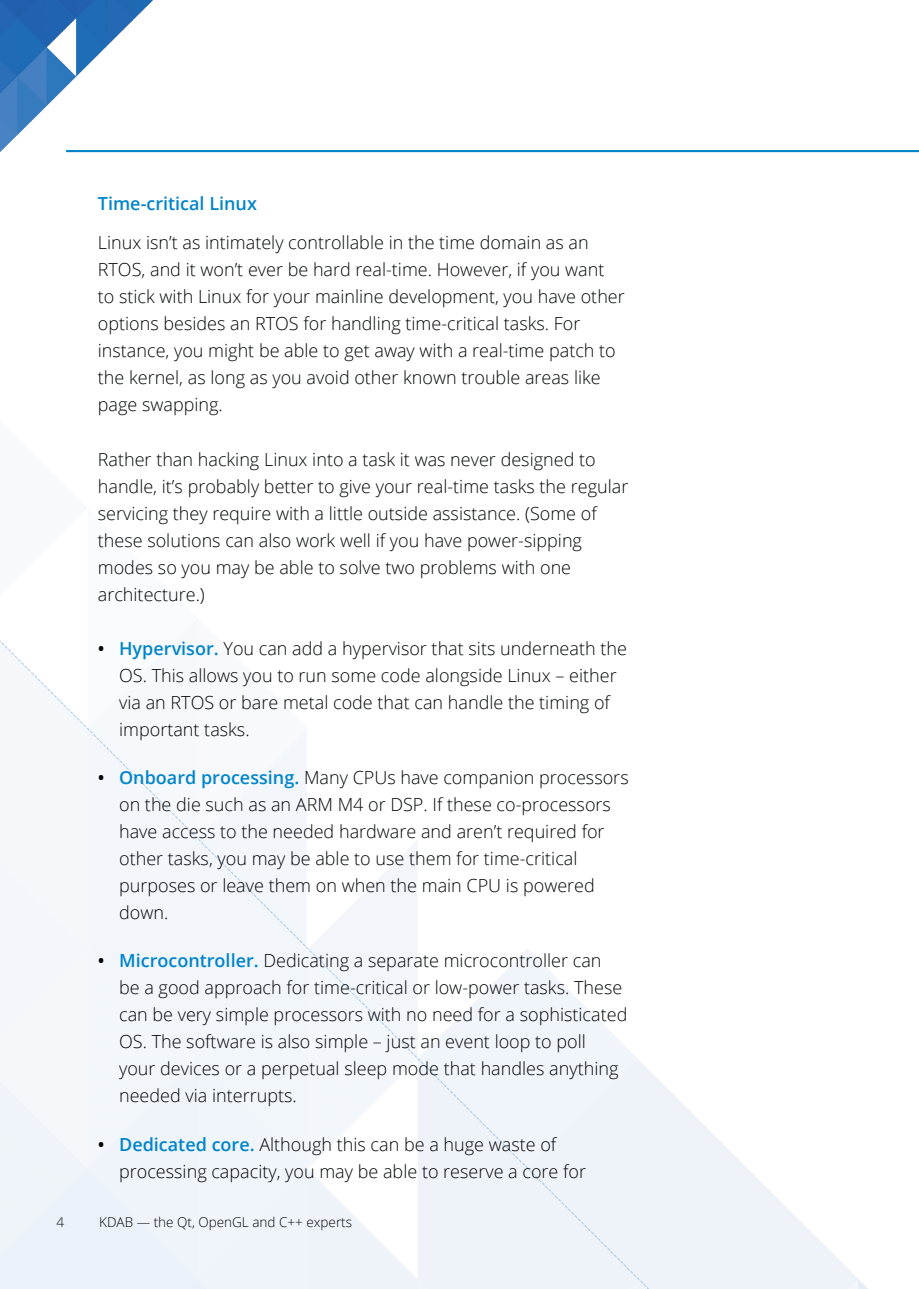
<style>
.page{position:relative;width:919px;height:1289px;background:#fff}
.page>*{position:absolute;margin:0;border:0;box-sizing:border-box;transform-origin:0 0}
.Body_Text{font:300 18px/27px "Open Sans";color:#030505}
.Section_Subtitle{font:600 18px "Open Sans";color:#0084ca}
.t1{font:300 13.5px "Open Sans";color:#030505}
.s1{font-weight:600}
.s2{font-weight:600;color:#0084ca}
</style>
<div class="page">
<img style="left:0;top:640px;width:867px;height:648px">
<img style="left:0;top:0;width:180px;height:153px">
<hr style="left:66px;top:150px;width:852px;height:2px;background:#0084ca">
<p class="Section_Subtitle" style="left:98px;top:191px;width:160px">Time-critical Linux</p>
<p class="Body_Text" style="left:98px;top:229px;width:528px">Linux isn’t as intimately controllable in the time domain as an RTOS, and it won’t ever be hard real-time. However, if you want to stick with Linux for your mainline development, you have other options besides an RTOS for handling time-critical tasks. For instance, you might be able to get away with a real-time patch to the kernel, as long as you avoid other known trouble areas like page swapping.</p>
<p class="Body_Text" style="left:98px;top:445px;width:532px">Rather than hacking Linux into a task it was never designed to handle, it’s probably better to give your real-time tasks the regular servicing they require with a little outside assistance. (Some of these solutions can also work well if you have power-sipping modes so you may be able to solve two problems with one architecture.)</p>
<p class="Body_Text" style="left:119px;top:634px;width:509px;text-indent:-21px"><span class="s1">•</span> <span class="s2">Hypervisor.</span> You can add a hypervisor that sits underneath the OS. This allows you to run some code alongside Linux – either via an RTOS or bare metal code that can handle the timing of important tasks.</p>
<p class="Body_Text" style="left:119px;top:763px;width:511px;text-indent:-21px"><span class="s1">•</span> <span class="s2">Onboard processing.</span> Many CPUs have companion processors on the die such as an ARM M4 or DSP. If these co-processors have access to the needed hardware and aren’t required for other tasks, you may be able to use them for time-critical purposes or leave them on when the main CPU is powered down.</p>
<p class="Body_Text" style="left:119px;top:946px;width:509px;text-indent:-21px"><span class="s1">•</span> <span class="s2">Microcontroller.</span> Dedicating a separate microcontroller can<br>be a good approach for time-critical or low-power tasks. These can be very simple processors with no need for a sophisticated OS. The software is also simple – just an event loop to poll<br>your devices or a perpetual sleep mode that handles anything needed via interrupts.</p>
<p class="Body_Text" style="left:119px;top:1130px;width:468px;text-indent:-21px"><span class="s1">•</span> <span class="s2">Dedicated core.</span> Although this can be a huge waste of processing capacity, you may be able to reserve a core for</p>
<p class="t1" style="left:56px;top:1212px;width:9px">4</p>
<p class="t1" style="left:99px;top:1212px;width:254px">KDAB — the Qt, OpenGL and C++ experts</p>
</div>
